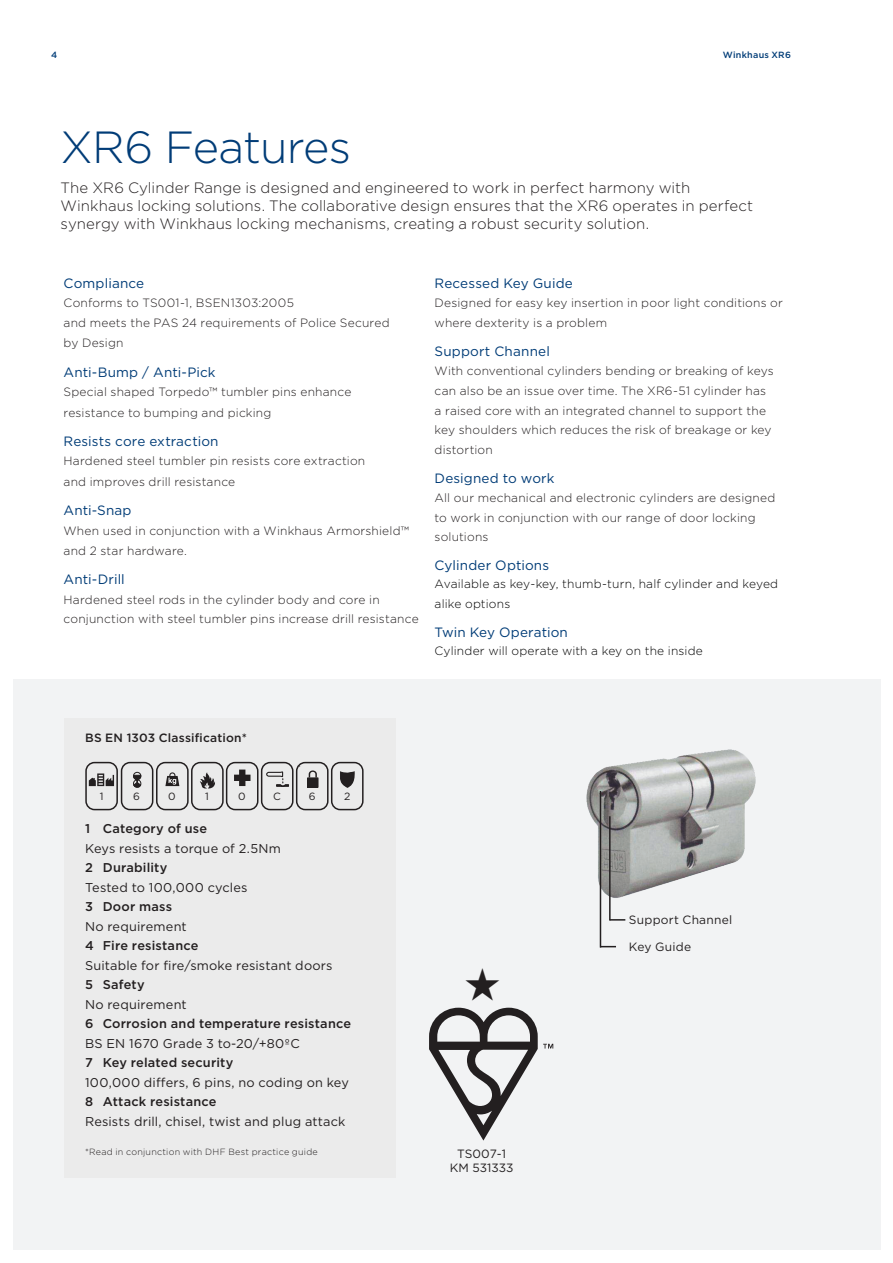
<style>
.page{position:relative;width:893px;height:1263px;background:#fff}
.page>*{position:absolute;margin:0;border:0;box-sizing:border-box;transform-origin:0 0}
.Headlinegröße_3_Blau_2016{font:300 45px "Gotham";letter-spacing:-.02em;color:#013c77}
.t1{font:45px "Free Serif";color:#231f20}
._02-c_Subheadline_MEHRZEILIG_MEDIUM_Blau_{font:300 15px "Gotham";letter-spacing:.005em;color:#231f20}
.t2{font:13.5px "Gotham";letter-spacing:.01em;color:#013c77}
.t3{font:12.75px "Gotham";letter-spacing:.015em;color:#231f20}
.t4{font:500 12.75px "Gotham";letter-spacing:.015em;color:#231f20}
.t5{font:300 12px/19.5px "Gotham";letter-spacing:.015em;color:#231f20}
.t6{font:300 12px/19.5px "Gotham";letter-spacing:.01em;color:#000}
.t7{font:12px "Gotham";letter-spacing:.015em;color:#231f20}
.t8{font:500 12px "Gotham";letter-spacing:.015em;color:#231f20}
.t9{font:10.5px "Gotham";color:#231f20}
.t10{font:300 9px "Gotham";letter-spacing:.025em;color:#231f20}
._01-b_Kopfzeile_Angabe-Broschürentitel_l_{font:500 9px "Gotham";letter-spacing:.03em;color:#013c77}
._03-b_Kopfzeile_Seitenzahl_links_Weiß_201{font:500 9px "Gotham";color:#013c77}
</style>
<div class="page">
<div style="left:13px;top:679px;width:867px;height:571px;background:#f2f3f4"></div>
<img style="left:586px;top:749px;width:170px;height:170px">
<hr style="left:600px;top:791px;width:1px;height:156px;background:#231f20">
<hr style="left:609px;top:816px;width:2px;height:104px;background:#231f20">
<svg style="left:601px;top:946px;width:15px;height:1px"></svg>
<svg style="left:611px;top:919px;width:14px;height:1px"></svg>
<div style="left:64px;top:718px;width:331px;height:460px;background:#ebebeb"></div>
<div style="left:85px;top:762px;width:33px;height:48px;border:2px solid #231f20;border-radius:9px"></div>
<div style="left:121px;top:762px;width:32px;height:48px;border:2px solid #231f20;border-radius:9px"></div>
<div style="left:156px;top:762px;width:33px;height:48px;border:2px solid #231f20;border-radius:9px"></div>
<div style="left:191px;top:762px;width:33px;height:48px;border:2px solid #231f20;border-radius:9px"></div>
<div style="left:226px;top:762px;width:32px;height:48px;border:2px solid #231f20;border-radius:9px"></div>
<div style="left:261px;top:762px;width:33px;height:48px;border:2px solid #231f20;border-radius:9px"></div>
<div style="left:296px;top:762px;width:33px;height:48px;border:2px solid #231f20;border-radius:9px"></div>
<div style="left:331px;top:762px;width:33px;height:48px;border:2px solid #231f20;border-radius:9px"></div>
<svg style="left:85px;top:769px;width:33px;height:22px"></svg>
<svg style="left:165px;top:772px;width:15px;height:15px"></svg>
<svg style="left:133px;top:771px;width:9px;height:17px"></svg>
<svg style="left:200px;top:772px;width:15px;height:17px"></svg>
<svg style="left:234px;top:769px;width:17px;height:17px"></svg>
<svg style="left:261px;top:767px;width:58px;height:27px"></svg>
<img style="left:340px;top:771px;width:15px;height:17px">
<svg style="left:429px;top:1008px;width:124px;height:132px"></svg>
<img style="left:880px;top:679px;width:1px;height:361px">
<p class="_03-b_Kopfzeile_Seitenzahl_links_Weiß_201" style="left:51px;top:49px;width:8px">4</p>
<p class="_01-b_Kopfzeile_Angabe-Broschürentitel_l_" style="left:723px;top:49px;width:70px">Winkhaus XR6</p>
<p class="Headlinegröße_3_Blau_2016" style="left:61px;top:118px;width:292px">XR6 Features</p>
<p class="_02-c_Subheadline_MEHRZEILIG_MEDIUM_Blau_" style="left:61px;top:178px;width:631px">The XR6 Cylinder Range is designed and engineered to work in perfect harmony with</p>
<p class="_02-c_Subheadline_MEHRZEILIG_MEDIUM_Blau_" style="left:61px;top:196px;width:694px">Winkhaus locking solutions. The collaborative design ensures that the XR6 operates in perfect</p>
<p class="_02-c_Subheadline_MEHRZEILIG_MEDIUM_Blau_" style="left:61px;top:214px;width:590px">synergy with Winkhaus locking mechanisms, creating a robust security solution.</p>
<p class="t2" style="left:64px;top:274px;width:82px">Compliance</p>
<p class="t5" style="left:64px;top:293px;width:232px">Conforms to TS001-1, BSEN1303:2005</p>
<p class="t5" style="left:64px;top:313px;width:328px">and meets the PAS 24 requirements of Police Secured</p>
<p class="t5" style="left:64px;top:333px;width:61px">by Design</p>
<p class="t2" style="left:64px;top:363px;width:154px">Anti-Bump / Anti-Pick</p>
<p class="t5" style="left:64px;top:381px;width:289px;line-height:20.7px">Special shaped Torpedo™ tumbler pins enhance resistance to bumping and picking</p>
<p class="t2" style="left:64px;top:432px;width:157px">Resists core extraction</p>
<p class="t5" style="left:64px;top:451px;width:303px">Hardened steel tumbler pin resists core extraction</p>
<p class="t5" style="left:64px;top:472px;width:173px">and improves drill resistance</p>
<p class="t2" style="left:64px;top:502px;width:70px">Anti-Snap</p>
<p class="t5" style="left:64px;top:520px;width:347px;line-height:20.7px">When used in conjunction with a Winkhaus Armorshield™ and 2 star hardware.</p>
<p class="t2" style="left:64px;top:571px;width:63px">Anti-Drill</p>
<p class="t5" style="left:64px;top:590px;width:357px">Hardened steel rods in the cylinder body and core in conjunction with steel tumbler pins increase drill resistance</p>
<p class="t2" style="left:435px;top:274px;width:140px">Recessed Key Guide</p>
<p class="t5" style="left:435px;top:293px;width:350px">Designed for easy key insertion in poor light conditions or where dexterity is a problem</p>
<p class="t2" style="left:435px;top:343px;width:117px">Support Channel</p>
<p class="t5" style="left:435px;top:361px;width:341px">With conventional cylinders bending or breaking of keys can also be an issue over time. The XR6-51 cylinder has a raised core with an integrated channel to support the key shoulders which reduces the risk of breakage or key distortion</p>
<p class="t2" style="left:435px;top:469px;width:121px">Designed to work</p>
<p class="t5" style="left:435px;top:488px;width:342px">All our mechanical and electronic cylinders are designed to work in conjunction with our range of door locking solutions</p>
<p class="t2" style="left:435px;top:557px;width:116px">Cylinder Options</p>
<p class="t6" style="left:435px;top:574px;width:345px">Available as key-key, thumb-turn, half cylinder and keyed alike options</p>
<p class="t2" style="left:435px;top:623px;width:135px">Twin Key Operation</p>
<p class="t6" style="left:435px;top:641px;width:270px">Cylinder will operate with a key on the inside</p>
<p class="t8" style="left:85px;top:730px;width:163px">BS EN 1303 Classification*</p>
<p class="t9" style="left:100px;top:789px;width:5px">1</p>
<p class="t9" style="left:133px;top:789px;width:8px">6</p>
<p class="t9" style="left:168px;top:789px;width:9px">0</p>
<p class="t9" style="left:205px;top:789px;width:5px">1</p>
<p class="t9" style="left:238px;top:789px;width:9px">0</p>
<p class="t9" style="left:273px;top:789px;width:9px">C</p>
<p class="t9" style="left:309px;top:789px;width:8px">6</p>
<p class="t9" style="left:344px;top:789px;width:8px">2</p>
<p class="t4" style="left:85px;top:820px;width:124px">1 Category of use</p>
<p class="t3" style="left:85px;top:840px;width:197px">Keys resists a torque of 2.5Nm</p>
<p class="t4" style="left:85px;top:859px;width:84px">2 Durability</p>
<p class="t3" style="left:85px;top:879px;width:164px">Tested to 100,000 cycles</p>
<p class="t4" style="left:85px;top:898px;width:89px">3 Door mass</p>
<p class="t3" style="left:85px;top:918px;width:103px">No requirement</p>
<p class="t4" style="left:85px;top:937px;width:115px">4 Fire resistance</p>
<p class="t3" style="left:85px;top:957px;width:249px">Suitable for fire/smoke resistant doors</p>
<p class="t4" style="left:85px;top:976px;width:61px">5 Safety</p>
<p class="t3" style="left:85px;top:996px;width:103px">No requirement</p>
<p class="t4" style="left:85px;top:1015px;width:268px">6 Corrosion and temperature resistance</p>
<p class="t3" style="left:85px;top:1035px;width:216px">BS EN 1670 Grade 3 to-20/+80ºC</p>
<p class="t4" style="left:85px;top:1054px;width:150px">7 Key related security</p>
<p class="t3" style="left:85px;top:1074px;width:265px">100,000 differs, 6 pins, no coding on key</p>
<p class="t4" style="left:85px;top:1093px;width:133px">8 Attack resistance</p>
<p class="t3" style="left:85px;top:1113px;width:262px">Resists drill, chisel, twist and plug attack</p>
<p class="t10" style="left:85px;top:1146px;width:234px">*Read in conjunction with DHF Best practice guide</p>
<p class="t1" style="left:464px;top:947px;width:38px">★</p>
<p class="t7" style="left:457px;top:1146px;width:50px">TS007-1</p>
<p class="t7" style="left:450px;top:1160px;width:65px">KM 531333</p>
<p class="t7" style="left:629px;top:912px;width:105px">Support Channel</p>
<p class="t7" style="left:629px;top:939px;width:64px">Key Guide</p>
</div>
